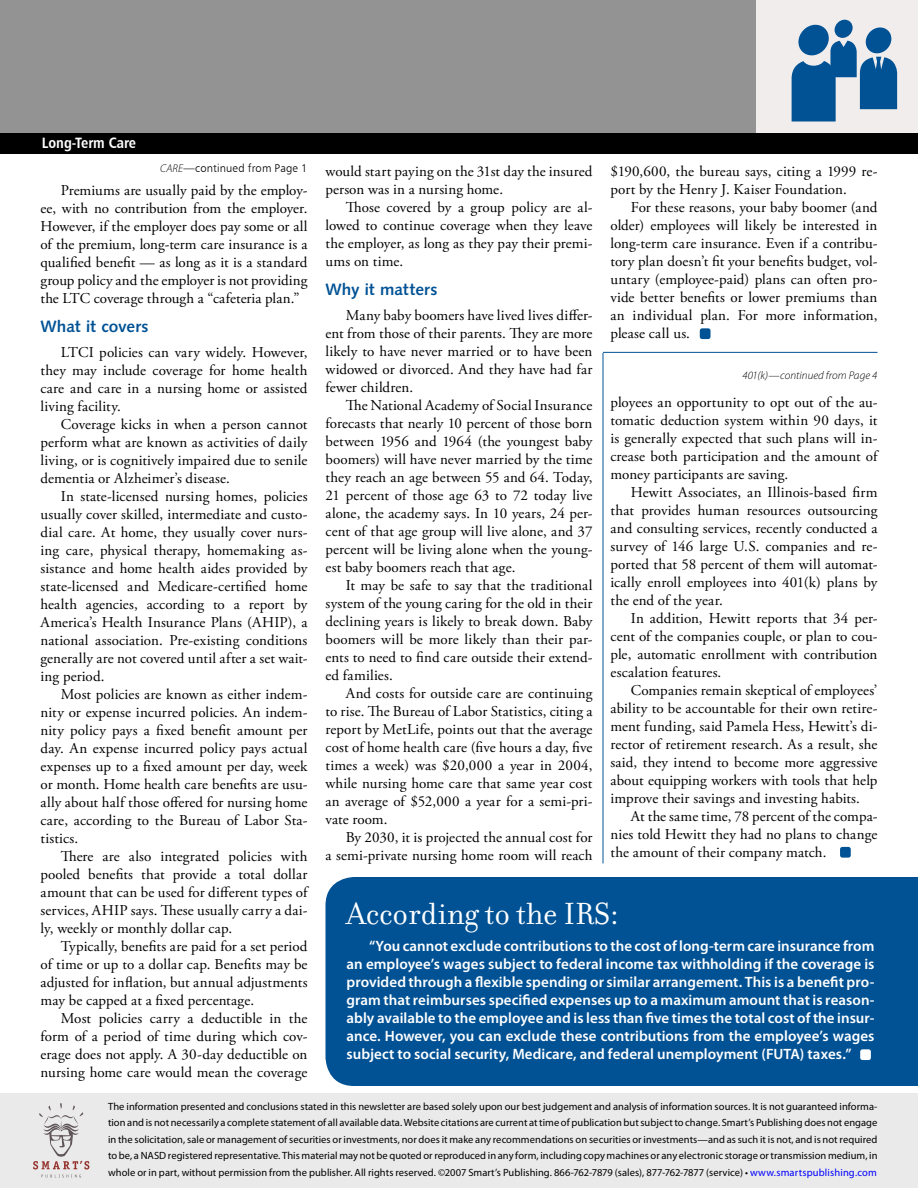
<style>
.page{position:relative;width:918px;height:1188px;background:#fff}
.page>*{position:absolute;margin:0;border:0;box-sizing:border-box;transform-origin:0 0}
.interior_sidebar_headline{font:33px "Filosofia";color:#fff}
.incopy_subhead{font:16.5px "Humanist 531 BT Bold A";color:#005295}
.body_copy{font:15px/18px "Adobe Garamond Pro";letter-spacing:.01em;color:#000;text-align:justify}
.interior_sidebar{font:600 15px/18px "Myriad Pro";letter-spacing:.005em;color:#fff;text-align:justify}
.Topic_Heading{font:15px "Humanist 777 BT Bold Condensed B";color:#fff}
.t1{font:italic 300 11.25px "Myriad Pro";letter-spacing:.005em;color:#000}
.t2{font:11.25px "Humanist 777 BT Light B";letter-spacing:.015em;color:#000}
.t3{font:10.5px/16.5px "Myriad Pro";letter-spacing:.01em;color:#000;text-align:justify}
.s1{font-family:"Myriad Pro";font-weight:300;font-style:italic}
.s2{color:#00f}
</style>
<div class="page">
<div style="left:0;top:1094px;width:918px;height:94px;background:#eaeaea"></div>
<svg style="left:41px;top:1175px;width:40px;height:3px"></svg>
<svg style="left:33px;top:1103px;width:56px;height:66px"></svg>
<div style="left:0;top:0;width:918px;height:154px;background:#939393"></div>
<div style="left:756px;top:0;width:162px;height:149px;background:#f0edec"></div>
<svg style="left:834px;top:20px;width:19px;height:18px"></svg>
<svg style="left:792px;top:24px;width:105px;height:98px"></svg>
<div style="left:0;top:133px;width:918px;height:21px;background:#000"></div>
<div style="left:326px;top:877px;width:592px;height:209px;background:#005295"></div>
<hr style="left:603px;top:353px;width:1px;height:510px;background:#005295">
<hr style="left:603px;top:352px;width:275px;height:1px;background:#005295">
<div style="left:700px;top:328px;width:11px;height:11px;background:#005295;border-radius:2px"></div>
<div style="left:860px;top:1049px;width:11px;height:11px;background:#fff;border-radius:2px"></div>
<div style="left:840px;top:847px;width:11px;height:11px;background:#005295;border-radius:2px"></div>
<p class="Topic_Heading" style="left:42px;top:133px;width:96px">Long-Term Care</p>
<p class="t2" style="left:160px;top:161px;width:149px"><span class="s1">CARE</span>—continued from Page 1</p>
<p class="body_copy" style="left:40px;top:182px;width:269px;text-indent:20px">Premiums are usually paid by the employ&shy;ee, with no contribution from the employer.<br>However, if the employer does pay some or all of the premium, long-term care insurance is a qualified benefit — as long as it is a standard group policy and the employer is not providing the LTC coverage through a “cafeteria plan.”</p>
<p class="incopy_subhead" style="left:40px;top:316px;width:110px">What it covers</p>
<p class="body_copy" style="left:40px;top:344px;width:269px;text-indent:20px">LTCI policies can vary widely. However, they may include coverage for home health care and care in a nursing home or assisted living facility.</p>
<p class="body_copy" style="left:40px;top:416px;width:268px;text-indent:20px">Coverage kicks in when a person cannot perform what are known as activities of daily living, or is cognitively impaired due to senile dementia or Alzheimer’s disease.</p>
<p class="body_copy" style="left:40px;top:488px;width:269px;text-indent:20px">In state-licensed nursing homes, policies usually cover skilled, intermediate and custo&shy;dial care. At home, they usually cover nurs&shy;ing care, physical therapy, homemaking as&shy;sistance and home health aides provided by state-licensed and Medicare-certified home health agencies, according to a report by America’s Health Insurance Plans (AHIP), a national association. Pre-existing conditions generally are not covered until after a set wait&shy;ing period.</p>
<p class="body_copy" style="left:40px;top:686px;width:269px;text-indent:20px">Most policies are known as either indem&shy;nity or expense incurred policies. An indem&shy;nity policy pays a fixed benefit amount per day. An expense incurred policy pays actual expenses up to a fixed amount per day, week or month. Home health care benefits are usu&shy;ally about half those offered for nursing home care, according to the Bureau of Labor Sta&shy;tistics.</p>
<p class="body_copy" style="left:40px;top:848px;width:269px;text-indent:20px">There are also integrated policies with pooled benefits that provide a total dollar amount that can be used for different types of services, AHIP says. These usually carry a dai&shy;ly, weekly or monthly dollar cap.</p>
<p class="body_copy" style="left:40px;top:938px;width:269px;text-indent:20px">Typically, benefits are paid for a set period of time or up to a dollar cap. Benefits may be adjusted for inflation, but annual adjustments may be capped at a fixed percentage.</p>
<p class="body_copy" style="left:40px;top:1010px;width:269px;text-indent:20px">Most policies carry a deductible in the form of a period of time during which cov&shy;erage does not apply. A 30-day deductible on nursing home care would mean the coverage</p>
<p class="body_copy" style="left:326px;top:163px;width:268px">would start paying on the 31st day the insured person was in a nursing home.</p>
<p class="body_copy" style="left:326px;top:199px;width:269px;text-indent:20px">Those covered by a group policy are al&shy;lowed to continue coverage when they leave the employer, as long as they pay their premi&shy;ums on time.</p>
<p class="incopy_subhead" style="left:326px;top:279px;width:114px">Why it matters</p>
<p class="body_copy" style="left:326px;top:307px;width:269px;text-indent:20px">Many baby boomers have lived lives differ&shy;ent from those of their parents. They are more likely to have never married or to have been widowed or divorced. And they have had far fewer children.</p>
<p class="body_copy" style="left:326px;top:397px;width:269px;text-indent:20px">The National Academy of Social Insurance forecasts that nearly 10 percent of those born between 1956 and 1964 (the youngest baby boomers) will have never married by the time they reach an age between 55 and 64. Today, 21 percent of those age 63 to 72 today live alone, the academy says. In 10 years, 24 per&shy;cent of that age group will live alone, and 37 percent will be living alone when the young&shy;est baby boomers reach that age.</p>
<p class="body_copy" style="left:326px;top:577px;width:269px;text-indent:20px">It may be safe to say that the traditional system of the young caring for the old in their declining years is likely to break down. Baby boomers will be more likely than their par&shy;ents to need to find care outside their extend&shy;ed families.</p>
<p class="body_copy" style="left:326px;top:685px;width:269px;text-indent:20px">And costs for outside care are continuing to rise. The Bureau of Labor Statistics, citing a report by MetLife, points out that the average cost of home health care (five hours a day, five times a week) was $20,000 a year in 2004, while nursing home care that same year cost an average of $52,000 a year for a semi-pri&shy;vate room.</p>
<p class="body_copy" style="left:326px;top:829px;width:269px;text-align:right">By 2030, it is projected the annual cost for<br>a semi-private nursing home room will reach</p>
<p class="body_copy" style="left:610px;top:163px;width:269px">$190,600, the bureau says, citing a 1999 re&shy;port by the Henry J. Kaiser Foundation.</p>
<p class="body_copy" style="left:610px;top:199px;width:269px;text-indent:20px">For these reasons, your baby boomer (and older) employees will likely be interested in long-term care insurance. Even if a contribu&shy;tory plan doesn’t fit your benefits budget, vol&shy;untary (employee-paid) plans can often pro&shy;vide better benefits or lower premiums than an individual plan. For more information, please call us.</p>
<p class="t1" style="left:743px;top:369px;width:136px">401(k)—continued from Page 4</p>
<p class="body_copy" style="left:610px;top:394px;width:269px">ployees an opportunity to opt out of the au&shy;tomatic deduction system within 90 days, it is generally expected that such plans will in&shy;crease both participation and the amount of money participants are saving.</p>
<p class="body_copy" style="left:610px;top:484px;width:269px;text-indent:20px">Hewitt Associates, an Illinois-based firm that provides human resources outsourcing and consulting services, recently conducted a survey of 146 large U.S. companies and re&shy;ported that 58 percent of them will automat&shy;ically enroll employees into 401(k) plans by the end of the year.</p>
<p class="body_copy" style="left:610px;top:610px;width:269px;text-indent:20px">In addition, Hewitt reports that 34 per&shy;cent of the companies couple, or plan to cou&shy;ple, automatic enrollment with contribution escalation features.</p>
<p class="body_copy" style="left:610px;top:682px;width:269px;text-indent:20px">Companies remain skeptical of employees’ ability to be accountable for their own retire&shy;ment funding, said Pamela Hess, Hewitt’s di&shy;rector of retirement research. As a result, she said, they intend to become more aggressive about equipping workers with tools that help improve their savings and investing habits.</p>
<p class="body_copy" style="left:610px;top:808px;width:269px;text-indent:20px">At the same time, 78 percent of the compa&shy;nies told Hewitt they had no plans to change the amount of their company match.</p>
<p class="interior_sidebar_headline" style="left:346px;top:896px;width:274px">According to the IRS:</p>
<p class="interior_sidebar" style="left:346px;top:937px;width:530px;text-indent:23px">“You cannot exclude contributions to the cost of long-term care insurance from an employee’s wages subject to federal income tax withholding if the coverage is provided through a flexible spending or similar arrangement. This is a benefit pro&shy;gram that reimburses specified expenses up to a maximum amount that is reason&shy;ably available to the employee and is less than five times the total cost of the insur&shy;ance. However, you can exclude these contributions from the employee’s wages subject to social security, Medicare, and federal unemployment (FUTA) taxes.”</p>
<p class="t3" style="left:108px;top:1098px;width:771px">The information presented and conclusions stated in this newsletter are based solely upon our best judgement and analysis of information sources. It is not guaranteed informa&shy;tion and is not necessarily a complete statement of all available data. Website citations are current at time of publication but subject to change. Smart’s Publishing does not engage in the solicitation, sale or management of securities or investments, nor does it make any recommendations on securities or investments—and as such it is not, and is not required to be, a NASD registered representative. This material may not be quoted or reproduced in any form, including copy machines or any electronic storage or transmission medium, in whole or in part, without permission from the publisher. All rights reserved. ©2007 Smart’s Publishing. 866-762-7879 (sales), 877-762-7877 (service) • <span class="s2">www.smartspublishing.com</span></p>
</div>
